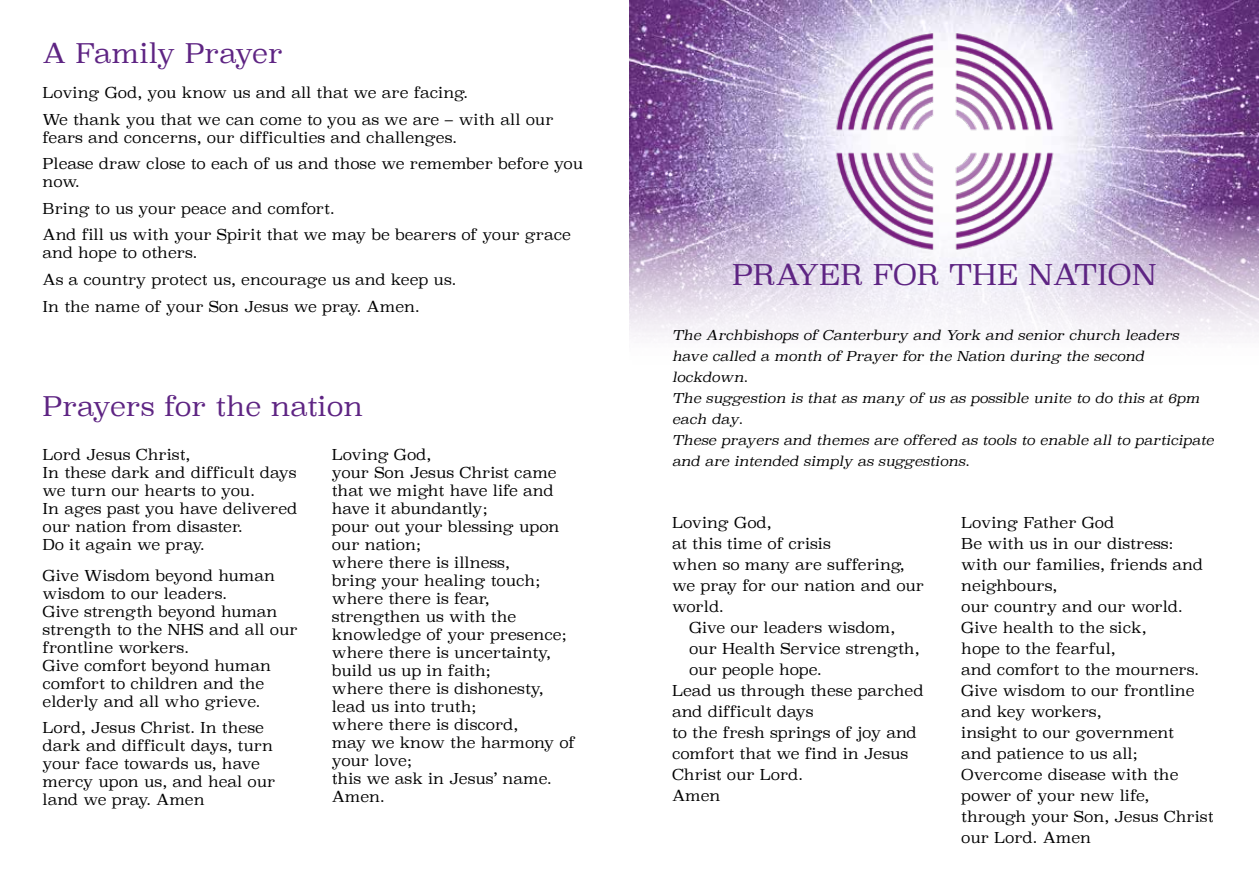
<style>
.page{position:relative;width:1259px;height:893px;background:#fff}
.page>*{position:absolute;margin:0;border:0;box-sizing:border-box;transform-origin:0 0}
.t1{font:300 28.5px "Superclarendon";color:#5e2483}
.t2{font:300 27px "Superclarendon";color:#5e2483}
.t3{font:300 15px/18px "Superclarendon";color:#000}
.t4{font:italic 300 13.5px/21px "Superclarendon";color:#000}
</style>
<div class="page">
<img style="left:629px;top:0;width:630px;height:337px">
<img style="left:803px;top:20px;width:282px;height:232px">
<h2 class="t2" style="left:43px;top:36px;width:242px">A Family Prayer</h2>
<p class="t3" style="left:43px;top:81px;width:512px;line-height:26.5px">Loving God, you know us and all that we are facing.<br>We thank you that we can come to you as we are – with all our</p>
<p class="t3" style="left:43px;top:126px;width:542px;line-height:26.5px">fears and concerns, our difficulties and challenges.<br>Please draw close to each of us and those we remember before you</p>
<p class="t3" style="left:43px;top:170px;width:530px;line-height:26.5px">now.<br>Bring to us your peace and comfort.<br>And fill us with your Spirit that we may be bearers of your grace</p>
<p class="t3" style="left:43px;top:241px;width:415px;line-height:26.5px">and hope to others.<br>As a country protect us, encourage us and keep us.<br>In the name of your Son Jesus we pray. Amen.</p>
<h2 class="t2" style="left:43px;top:389px;width:322px">Prayers for the nation</h2>
<p class="t3" style="left:43px;top:447px;width:256px">Lord Jesus Christ,<br>In these dark and difficult days we turn our hearts to you.<br>In ages past you have delivered our nation from disaster.<br>Do it again we pray.</p>
<p class="t3" style="left:43px;top:567px;width:257px">Give Wisdom beyond human wisdom to our leaders.<br>Give strength beyond human strength to the NHS and all our frontline workers.<br>Give comfort beyond human comfort to children and the elderly and all who grieve.</p>
<p class="t3" style="left:43px;top:720px;width:234px">Lord, Jesus Christ. In these dark and difficult days, turn your face towards us, have mercy upon us, and heal our land we pray. Amen</p>
<p class="t3" style="left:332px;top:447px;width:245px">Loving God,<br>your Son Jesus Christ came that we might have life and have it abundantly;<br>pour out your blessing upon our nation;<br>where there is illness,<br>bring your healing touch; where there is fear, strengthen us with the knowledge of your presence; where there is uncertainty, build us up in faith;<br>where there is dishonesty, lead us into truth;<br>where there is discord,<br>may we know the harmony of your love;<br>this we ask in Jesus’ name.<br>Amen.</p>
<h1 class="t1" style="left:732px;top:255px;width:426px">PRAYER FOR THE NATION</h1>
<p class="t4" style="left:672px;top:324px;width:543px">The Archbishops of Canterbury and York and senior church leaders have called a month of Prayer for the Nation during the second lockdown.<br>The suggestion is that as many of us as possible unite to do this at 6pm each day.<br>These prayers and themes are offered as tools to enable all to participate and are intended simply as suggestions.</p>
<p class="t3" style="left:672px;top:515px;width:101px">Loving God,</p>
<p class="t3" style="left:672px;top:536px;width:160px">at this time of crisis</p>
<p class="t3" style="left:672px;top:557px;width:234px">when so many are suffering,</p>
<p class="t3" style="left:672px;top:578px;width:254px">we pray for our nation and our</p>
<p class="t3" style="left:672px;top:599px;width:53px">world.</p>
<p class="t3" style="left:689px;top:620px;width:208px">Give our leaders wisdom,</p>
<p class="t3" style="left:689px;top:641px;width:232px">our Health Service strength,</p>
<p class="t3" style="left:689px;top:662px;width:134px">our people hope.</p>
<p class="t3" style="left:672px;top:683px;width:253px">Lead us through these parched</p>
<p class="t3" style="left:672px;top:704px;width:143px">and difficult days</p>
<p class="t3" style="left:672px;top:725px;width:246px">to the fresh springs of joy and</p>
<p class="t3" style="left:672px;top:746px;width:238px">comfort that we find in Jesus</p>
<p class="t3" style="left:672px;top:767px;width:133px">Christ our Lord.</p>
<p class="t3" style="left:672px;top:788px;width:50px">Amen</p>
<p class="t3" style="left:961px;top:514px;width:254px;line-height:21px">Loving Father God<br>Be with us in our distress: with our families, friends and neighbours,<br>our country and our world.<br>Give health to the sick,<br>hope to the fearful,<br>and comfort to the mourners.<br>Give wisdom to our frontline and key workers,<br>insight to our government<br>and patience to us all;<br>Overcome disease with the power of your new life, through your Son, Jesus Christ our Lord. Amen</p>
</div>
